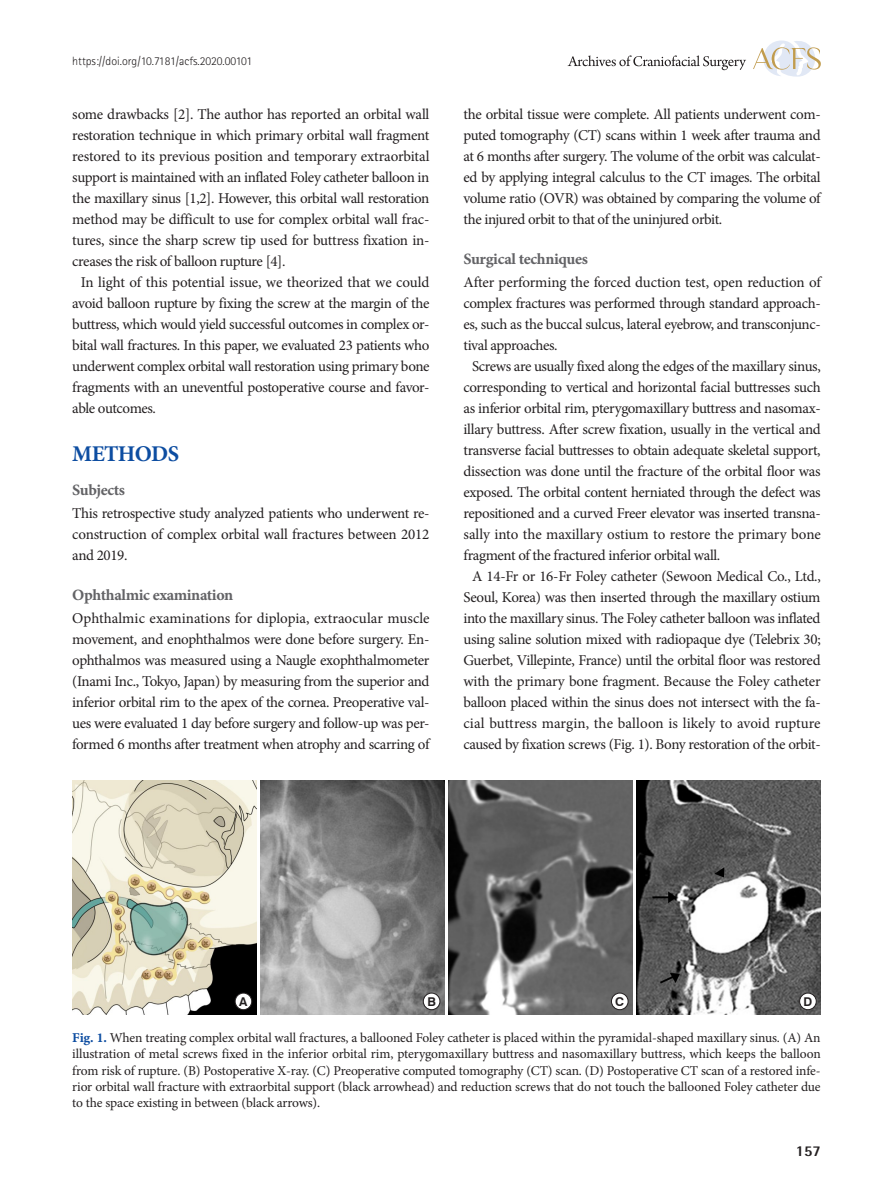
<style>
.page{position:relative;width:893px;height:1191px;background:#fff}
.page>*{position:absolute;margin:0;border:0;box-sizing:border-box;transform-origin:0 0}
.대제목{font:700 22.5px "Minion Pro";letter-spacing:-.03em;color:#0d4da1}
.중제목{font:15.75px "Minion Pro Bold Capt";letter-spacing:-.025em;color:#636366}
.본문{font:15px/21px "Minion Pro";letter-spacing:-.025em;color:#231f20;text-align:justify}
.본문_0{font:15px/21px "Minion Pro";letter-spacing:-.025em;color:#231f20;text-align:justify}
.t1{font:800 15px "Rotis Semi Sans Std";color:#231f20}
.표그림제목{font:13.5px/16.2px "Minion Pro";letter-spacing:-.01em;color:#231f20;text-align:justify}
.t2{font:700 12.15px "Swiss 721 BT";color:#231f20}
.t3{font:300 12px "Rotis Sans Serif Std";color:#231f20}
.s1{font-family:"Minion Pro Bold Capt";color:#0d4da1}
</style>
<div class="page">
<svg style="left:753px;top:40px;width:68px;height:37px"></svg>
<svg style="left:568px;top:55px;width:178px;height:15px"></svg>
<img style="left:72px;top:780px;width:184px;height:234px">
<img style="left:260px;top:780px;width:184px;height:234px">
<img style="left:449px;top:780px;width:183px;height:234px">
<img style="left:637px;top:780px;width:184px;height:234px">
<div style="left:235px;top:993px;width:17px;height:16px;background:#fff;border-radius:50%"></div>
<div style="left:235px;top:993px;width:17px;height:17px;border:1px solid #231f20;border-radius:50%"></div>
<div style="left:423px;top:993px;width:17px;height:16px;background:#fff;border-radius:50%"></div>
<div style="left:423px;top:993px;width:17px;height:17px;border:1px solid #231f20;border-radius:50%"></div>
<div style="left:611px;top:993px;width:17px;height:16px;background:#fff;border-radius:50%"></div>
<div style="left:611px;top:993px;width:17px;height:17px;border:1px solid #231f20;border-radius:50%"></div>
<div style="left:800px;top:993px;width:16px;height:16px;background:#fff;border-radius:50%"></div>
<div style="left:799px;top:993px;width:17px;height:17px;border:1px solid #231f20;border-radius:50%"></div>
<p class="t3" style="left:72px;top:54px;width:182px">https://doi.org/10.7181/acfs.2020.00101</p>
<p class="본문" style="left:72px;top:103px;width:359px">some drawbacks [2]. The author has reported an orbital wall restoration technique in which primary orbital wall fragment restored to its previous position and temporary extraorbital support is maintained with an inflated Foley catheter balloon in the maxillary sinus [1,2]. However, this orbital wall restoration method may be difficult to use for complex orbital wall frac&shy;tures, since the sharp screw tip used for buttress fixation in&shy;creases the risk of balloon rupture [4].</p>
<p class="본문" style="left:72px;top:271px;width:359px;text-indent:9px">In light of this potential issue, we theorized that we could avoid balloon rupture by fixing the screw at the margin of the buttress, which would yield successful outcomes in complex or&shy;bital wall fractures. In this paper, we evaluated 23 patients who underwent complex orbital wall restoration using primary bone fragments with an uneventful postoperative course and favor&shy;able outcomes.</p>
<p class="대제목" style="left:72px;top:438px;width:108px">METHODS</p>
<p class="중제목" style="left:72px;top:479px;width:54px">Subjects</p>
<p class="본문_0" style="left:72px;top:502px;width:359px">This retrospective study analyzed patients who underwent re&shy;construction of complex orbital wall fractures between 2012 and 2019.</p>
<p class="중제목" style="left:72px;top:584px;width:162px">Ophthalmic examination</p>
<p class="본문_0" style="left:72px;top:607px;width:359px">Ophthalmic examinations for diplopia, extraocular muscle movement, and enophthalmos were done before surgery. En&shy;ophthalmos was measured using a Naugle exophthalmometer (Inami Inc., Tokyo, Japan) by measuring from the superior and inferior orbital rim to the apex of the cornea. Preoperative val&shy;ues were evaluated 1 day before surgery and follow-up was per&shy;formed 6 months after treatment when atrophy and scarring of</p>
<p class="본문_0" style="left:463px;top:103px;width:359px">the orbital tissue were complete. All patients underwent com&shy;puted tomography (CT) scans within 1 week after trauma and at 6 months after surgery. The volume of the orbit was calculat&shy;ed by applying integral calculus to the CT images. The orbital volume ratio (OVR) was obtained by comparing the volume of the injured orbit to that of the uninjured orbit.</p>
<p class="중제목" style="left:463px;top:248px;width:126px">Surgical techniques</p>
<p class="본문_0" style="left:463px;top:271px;width:359px">After performing the forced duction test, open reduction of complex fractures was performed through standard approach&shy;es, such as the buccal sulcus, lateral eyebrow, and transconjunc&shy;tival approaches.</p>
<p class="본문" style="left:463px;top:355px;width:359px;text-indent:9px">Screws are usually fixed along the edges of the maxillary sinus, corresponding to vertical and horizontal facial buttresses such as inferior orbital rim, pterygomaxillary buttress and nasomax&shy;illary buttress. After screw fixation, usually in the vertical and transverse facial buttresses to obtain adequate skeletal support, dissection was done until the fracture of the orbital floor was exposed. The orbital content herniated through the defect was repositioned and a curved Freer elevator was inserted transna&shy;sally into the maxillary ostium to restore the primary bone fragment of the fractured inferior orbital wall.</p>
<p class="본문" style="left:463px;top:565px;width:359px;text-align:center">A 14-Fr or 16-Fr Foley catheter (Sewoon Medical Co., Ltd., Seoul, Korea) was then inserted through the maxillary ostium into the maxillary sinus. The Foley catheter balloon was inflated using saline solution mixed with radiopaque dye (Telebrix 30; Guerbet, Villepinte, France) until the orbital floor was restored with the primary bone fragment. Because the Foley catheter balloon placed within the sinus does not intersect with the fa&shy;cial buttress margin, the balloon is likely to avoid rupture caused by fixation screws (Fig. 1). Bony restoration of the orbit-</p>
<p class="t2" style="left:239px;top:994px;width:10px">A</p>
<p class="t2" style="left:427px;top:994px;width:10px">B</p>
<p class="t2" style="left:615px;top:994px;width:10px">C</p>
<p class="t2" style="left:803px;top:994px;width:10px">D</p>
<p class="표그림제목" style="left:72px;top:1030px;width:750px"><span class="s1">Fig. 1.</span> When treating complex orbital wall fractures, a ballooned Foley catheter is placed within the pyramidal-shaped maxillary sinus. (A) An illustration of metal screws fixed in the inferior orbital rim, pterygomaxillary buttress and nasomaxillary buttress, which keeps the balloon from risk of rupture. (B) Postoperative X-ray. (C) Preoperative computed tomography (CT) scan. (D) Postoperative CT scan of a restored infe&shy;rior orbital wall fracture with extraorbital support (black arrowhead) and reduction screws that do not touch the ballooned Foley catheter due to the space existing in between (black arrows).</p>
<p class="t1" style="left:796px;top:1141px;width:27px">157</p>
</div>
